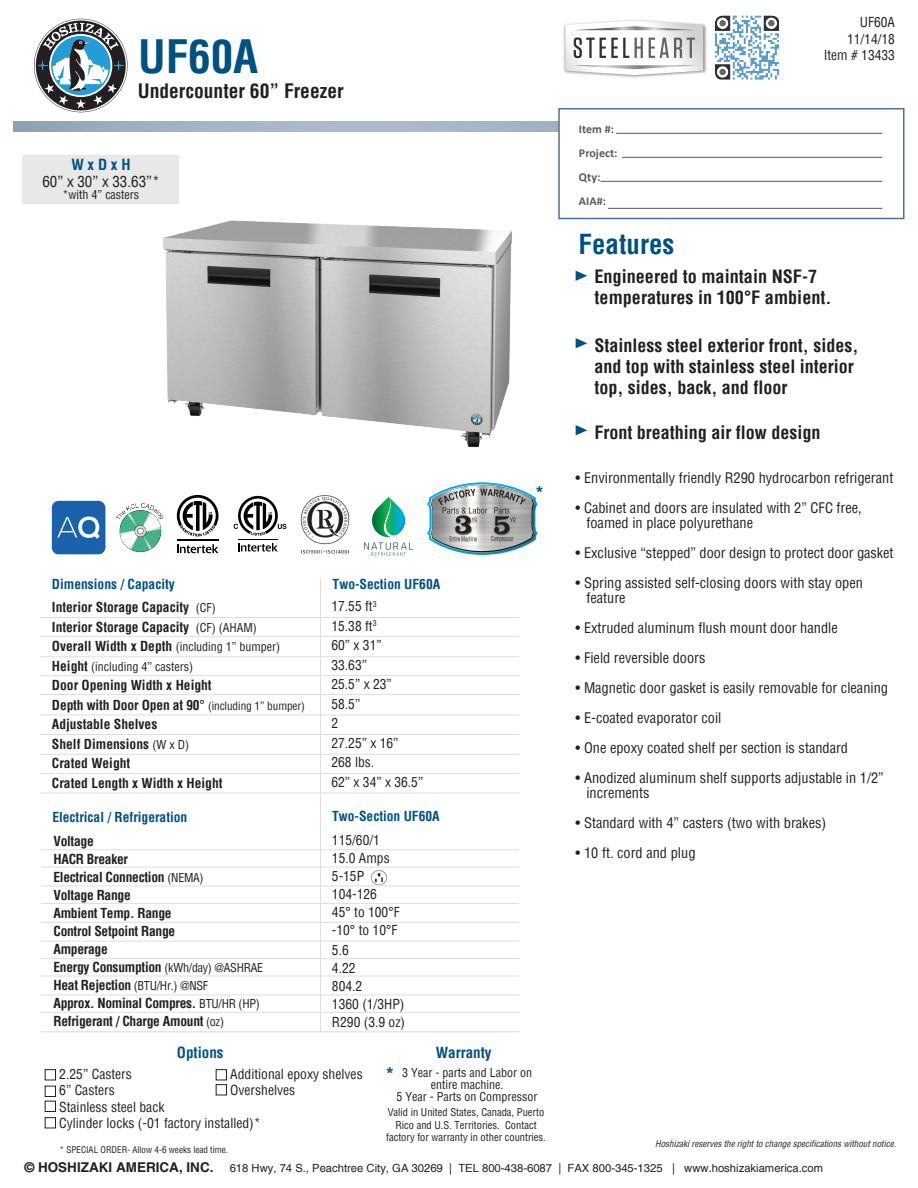
<style>
.page{position:relative;width:918px;height:1188px;background:#fff}
.page>*{position:absolute;margin:0;border:0;box-sizing:border-box;transform-origin:0 0}
.t1{font:700 condensed 45px "Helvetica";color:#015180}
.t2{font:700 condensed 27px "Helvetica";color:#015180}
.t3{font:700 condensed 19.5px "Helvetica";color:#231f20}
.t4{font:700 condensed 18px/21px "Helvetica";color:#231f20}
.t5{font:700 18px "Arial";color:#015180}
.t6{font:700 condensed 15px "Helvetica";color:#015180}
.t7{font:condensed 15px "Helvetica";color:#231f20}
.t8{font:condensed 14.25px/15px "Helvetica";color:#231f20}
.t9{font:condensed 13.5px/19.5px "Helvetica";color:#231f20}
.t10{font:700 condensed 13.5px/18px "Helvetica";letter-spacing:-.02em;color:#231f20}
.t11{font:700 condensed 13.5px/19.5px "Helvetica";color:#231f20}
.t12{font:700 condensed 13.5px "Helvetica";color:#015180}
.t13{font:condensed 12px/12px "Helvetica";color:#231f20}
.t14{font:700 12px/24px "Calibri";color:#57585a}
.t15{font:11.25px "Helvetica";color:#231f20}
.t16{font:condensed 10.5px/12.6px "Helvetica";color:#231f20;text-align:center}
.t17{font:italic condensed 9px "Helvetica";color:#231f20}
.t18{font:condensed 9px "Helvetica";color:#231f20}
.s1{font-weight:400;font-size:12px}
.s2{font-weight:700;font-size:13.5px}
.s3{font-weight:400}
.s4{font-weight:400;font-size:11.25px}
</style>
<div class="page">
<div style="left:23px;top:156px;width:156px;height:48px;background:#e8e8e9"></div>
<div style="left:45px;top:1069px;width:11px;height:11px;border:1px solid #231f20"></div>
<div style="left:45px;top:1086px;width:11px;height:11px;border:1px solid #231f20"></div>
<img style="left:371px;top:870px;width:16px;height:15px">
<div style="left:45px;top:1101px;width:11px;height:11px;border:1px solid #231f20"></div>
<div style="left:216px;top:1069px;width:11px;height:11px;border:1px solid #231f20"></div>
<svg style="left:34px;top:19px;width:94px;height:93px"></svg>
<div style="left:216px;top:1084px;width:11px;height:11px;border:1px solid #231f20"></div>
<img style="left:715px;top:15px;width:64px;height:65px">
<div style="left:558px;top:108px;width:346px;height:111px;background:#fff;border:2px solid #4c729b"></div>
<hr style="left:616px;top:133px;width:266px;height:1px;background:#57585a">
<hr style="left:622px;top:157px;width:260px;height:1px;background:#57585a">
<hr style="left:600px;top:181px;width:282px;height:1px;background:#57585a">
<hr style="left:608px;top:208px;width:274px;height:1px;background:#57585a">
<hr style="left:41px;top:958px;width:478px;height:1px;background:#dddee0">
<hr style="left:41px;top:941px;width:478px;height:1px;background:#dddee0">
<hr style="left:41px;top:922px;width:478px;height:1px;background:#dddee0">
<hr style="left:41px;top:903px;width:478px;height:1px;background:#dddee0">
<hr style="left:41px;top:886px;width:478px;height:1px;background:#dddee0">
<hr style="left:41px;top:867px;width:478px;height:1px;background:#dddee0">
<hr style="left:41px;top:849px;width:478px;height:1px;background:#dddee0">
<hr style="left:41px;top:976px;width:478px;height:1px;background:#dddee0">
<hr style="left:41px;top:995px;width:478px;height:1px;background:#dddee0">
<hr style="left:41px;top:1012px;width:478px;height:1px;background:#dddee0">
<hr style="left:40px;top:617px;width:479px;height:1px;background:#dddee0">
<hr style="left:40px;top:636px;width:479px;height:1px;background:#dddee0">
<hr style="left:40px;top:656px;width:479px;height:1px;background:#dddee0">
<hr style="left:40px;top:675px;width:479px;height:1px;background:#dddee0">
<hr style="left:40px;top:694px;width:479px;height:1px;background:#dddee0">
<hr style="left:40px;top:715px;width:479px;height:1px;background:#dddee0">
<hr style="left:40px;top:734px;width:479px;height:1px;background:#dddee0">
<hr style="left:40px;top:754px;width:479px;height:1px;background:#dddee0">
<hr style="left:40px;top:773px;width:479px;height:1px;background:#dddee0">
<hr style="left:41px;top:1031px;width:478px;height:1px;background:#dddee0">
<hr style="left:40px;top:793px;width:479px;height:1px;background:#dddee0">
<hr style="left:320px;top:579px;width:1px;height:452px;background:#dddee0">
<svg style="left:576px;top:271px;width:11px;height:10px"></svg>
<svg style="left:576px;top:338px;width:11px;height:10px"></svg>
<svg style="left:576px;top:425px;width:11px;height:10px"></svg>
<img style="left:427px;top:483px;width:111px;height:72px">
<img style="left:300px;top:495px;width:50px;height:59px">
<svg style="left:177px;top:544px;width:42px;height:9px"></svg>
<hr style="left:177px;top:540px;width:42px;height:1px;background:#000">
<svg style="left:177px;top:495px;width:42px;height:42px"></svg>
<svg style="left:238px;top:543px;width:40px;height:9px"></svg>
<hr style="left:238px;top:539px;width:40px;height:1px;background:#000">
<svg style="left:234px;top:496px;width:52px;height:40px"></svg>
<img style="left:116px;top:503px;width:48px;height:50px">
<img style="left:51px;top:501px;width:54px;height:53px">
<svg style="left:364px;top:497px;width:49px;height:59px"></svg>
<img style="left:563px;top:19px;width:144px;height:59px">
<svg style="left:565px;top:20px;width:138px;height:55px"></svg>
<div style="left:45px;top:1117px;width:11px;height:11px;border:1px solid #231f20"></div>
<img style="left:163px;top:220px;width:349px;height:227px">
<h1 class="t1" style="left:138px;top:27px;width:122px">UF60A</h1>
<h3 class="t3" style="left:138px;top:78px;width:207px">Undercounter 60” Freezer</h3>
<p class="t6" style="left:71px;top:155px;width:61px">W x D x H</p>
<p class="t7" style="left:42px;top:172px;width:119px">60” x 30” x 33.63”*</p>
<p class="t13" style="left:63px;top:188px;width:78px">*with 4” casters</p>
<p class="t12" style="left:52px;top:575px;width:124px">Dimensions / Capacity</p>
<p class="t12" style="left:333px;top:575px;width:109px">Two-Section UF60A</p>
<p class="t11" style="left:52px;top:597px;width:206px">Interior Storage Capacity <span class="s1">(CF)<br></span>Interior Storage Capacity <span class="s1">(CF) (AHAM)</span></p>
<p class="t13" style="left:52px;top:637px;width:230px;line-height:19.5px"><span class="s2">Overall Width x Depth</span> (including 1” bumper)<br><span class="s2">Height</span> (including 4” casters)</p>
<p class="t11" style="left:52px;top:675px;width:255px">Door Opening Width x Height<br>Depth with Door Open at 90<span class="s3">°</span> <span class="s4">(including 1” bumper)<br></span>Adjustable Shelves<br>Shelf Dimensions <span class="s1">(W x D)<br></span>Crated Weight<br>Crated Length x Width x Height</p>
<p class="t9" style="left:331px;top:597px;width:93px">17.55 ft<sup>3<br></sup>15.38 ft<sup>3<br></sup>60” x 31”<br>33.63”<br>25.5” x 23”<br>58.5”<br>2<br>27.25” x 16”<br>268 lbs.<br>62” x 34” x 36.5”</p>
<p class="t12" style="left:52px;top:808px;width:136px">Electrical / Refrigeration</p>
<p class="t12" style="left:332px;top:808px;width:109px">Two-Section UF60A</p>
<p class="t5" style="left:536px;top:480px;width:9px">*</p>
<p class="t9" style="left:332px;top:831px;width:69px;line-height:18px">115/60/1<br>15.0 Amps<br>5-15P<br>104-126<br>45° to 100°F -10° to 10°F</p>
<p class="t9" style="left:332px;top:941px;width:75px;line-height:18px">5.6<br>4.22<br>804.2<br>1360 (1/3HP)<br>R290 (3.9 oz)</p>
<p class="t9" style="left:230px;top:1065px;width:134px;line-height:16.5px">Additional epoxy shelves<br>Overshelves</p>
<p class="t10" style="left:53px;top:832px;width:211px">Voltage<br>HACR Breaker<br>Electrical Connection <span class="s1">(NEMA)<br></span>Voltage Range<br>Ambient Temp. Range<br>Control Setpoint Range<br>Amperage<br>Energy Consumption <span class="s1">(kWh/day) @ASHRAE<br></span>Heat Rejection <span class="s1">(BTU/Hr.) @NSF<br></span>Approx. Nominal Compres. <span class="s1">BTU/HR (HP)<br></span>Refrigerant / Charge Amount <span class="s1">(oz)</span></p>
<p class="t9" style="left:59px;top:1065px;width:203px;line-height:16.5px">2.25” Casters<br>6” Casters<br>Stainless steel back<br>Cylinder locks (-01 factory installed)*</p>
<p class="t6" style="left:177px;top:1042px;width:48px">Options</p>
<p class="t6" style="left:436px;top:1042px;width:57px">Warranty</p>
<p class="t13" style="left:397px;top:1066px;width:142px;text-align:center">3 Year - parts and Labor on entire machine.<br>5 Year - Parts on Compressor</p>
<p class="t5" style="left:386px;top:1061px;width:9px">*</p>
<p class="t16" style="left:386px;top:1106px;width:161px">Valid in United States, Canada, Puerto<br>Rico and U.S. Territories. Contact factory for warranty in other countries.</p>
<p class="t18" style="left:60px;top:1144px;width:170px">* SPECIAL ORDER- Allow 4-6 weeks lead time.</p>
<p class="t14" style="left:579px;top:117px;width:40px">Item #:<br>Project:<br>Qty:<br>AIA#:</p>
<p class="t9" style="left:824px;top:14px;width:73px;line-height:16.2px;text-align:right">UF60A<br>11/14/18<br>Item # 13433</p>
<h2 class="t2" style="left:579px;top:226px;width:97px">Features</h2>
<p class="t4" style="left:594px;top:265px;width:239px">Engineered to maintain NSF-7 temperatures in 100°F ambient.</p>
<p class="t4" style="left:594px;top:334px;width:265px">Stainless steel exterior front, sides, and top with stainless steel interior top, sides, back, and floor</p>
<p class="t4" style="left:594px;top:421px;width:228px">Front breathing air flow design</p>
<p class="t8" style="left:576px;top:470px;width:319px">• Environmentally friendly R290 hydrocarbon refrigerant</p>
<p class="t8" style="left:586px;top:500px;width:277px;text-indent:-11px">• Cabinet and doors are insulated with 2” CFC free, foamed in place polyurethane</p>
<p class="t8" style="left:576px;top:545px;width:319px">• Exclusive “stepped” door design to protect door gasket</p>
<p class="t8" style="left:586px;top:575px;width:278px;text-indent:-11px">• Spring assisted self-closing doors with stay open feature</p>
<p class="t8" style="left:576px;top:620px;width:264px">• Extruded aluminum flush mount door handle</p>
<p class="t8" style="left:576px;top:650px;width:131px">• Field reversible doors</p>
<p class="t8" style="left:576px;top:680px;width:314px">• Magnetic door gasket is easily removable for cleaning</p>
<p class="t8" style="left:576px;top:710px;width:147px">• E-coated evaporator coil</p>
<p class="t8" style="left:576px;top:740px;width:274px">• One epoxy coated shelf per section is standard</p>
<p class="t8" style="left:586px;top:770px;width:299px;text-indent:-11px">• Anodized aluminum shelf supports adjustable in 1/2” increments</p>
<p class="t8" style="left:576px;top:815px;width:252px">• Standard with 4” casters (two with brakes)</p>
<p class="t8" style="left:576px;top:845px;width:121px">• 10 ft. cord and plug</p>
<p class="t17" style="left:655px;top:1138px;width:242px">Hoshizaki reserves the right to change specifications without notice.</p>
<p class="t15" style="left:24px;top:1161px;width:800px"><span class="s2">© HOSHIZAKI AMERICA, INC.</span> 618 Hwy, 74 S., Peachtree City, GA 30269 | TEL 800-438-6087 | FAX 800-345-1325 | www.hoshizakiamerica.com</p>
</div>
